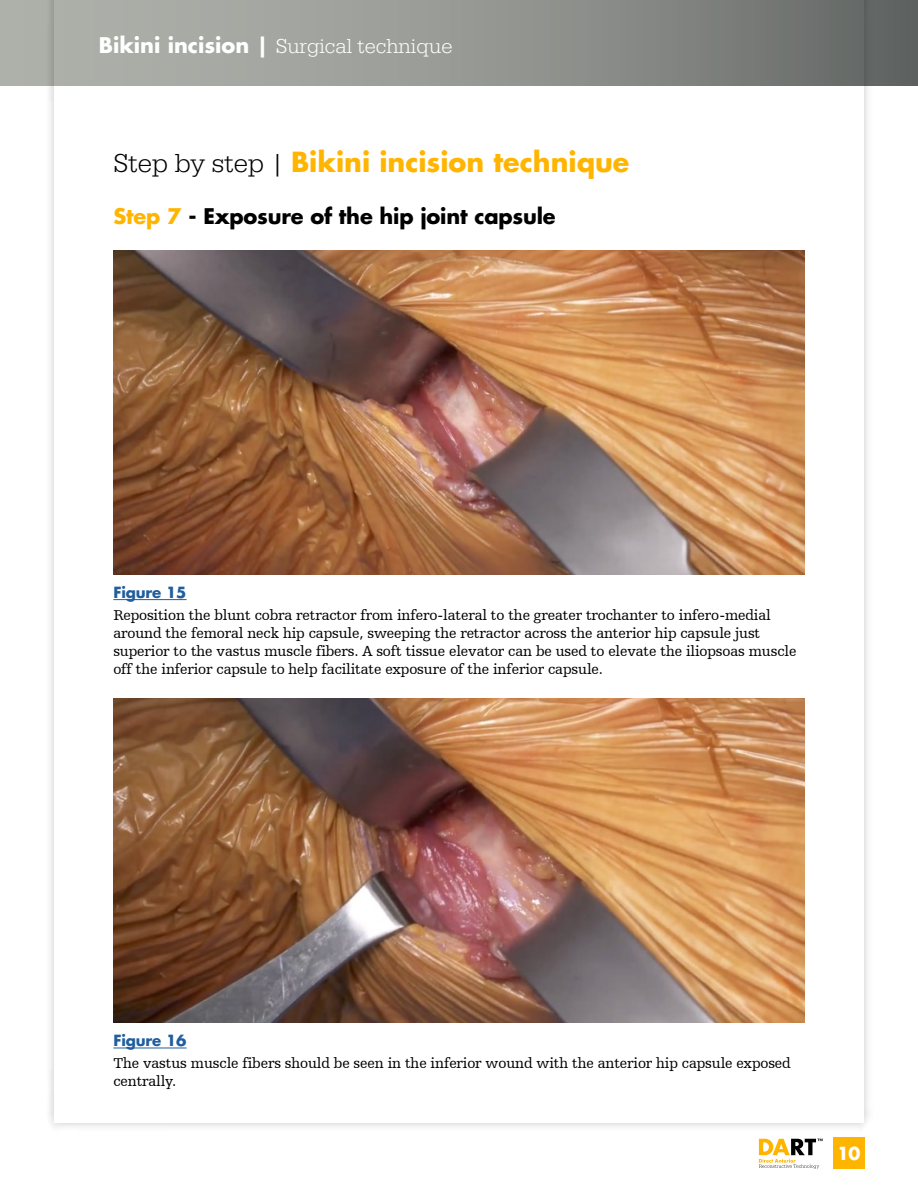
<style>
.page{position:relative;width:918px;height:1188px;background:#fff}
.page>*{position:absolute;margin:0;border:0;box-sizing:border-box;transform-origin:0 0}
.t1{font:700 27px "Futura Std";color:#ffb500}
.t2{font:700 21px "Futura Std";letter-spacing:-.01em;color:#000}
.t3{font:300 21px "Egyptienne URW";color:#fff}
.t4{font:700 17.55px "Futura";color:#fff}
.t5{font:15px/18px "Humanist Slabserif 712 BT";letter-spacing:-.01em;color:#000}
.t6{font:700 15px "Futura Std";letter-spacing:-.01em;color:#215e9e}
.s1{font-family:"Futura For Stryker";font-weight:700}
.s2{font-family:"Egyptienne URW";font-weight:300;color:#000}
.s3{color:#ffb500}
</style>
<div class="page">
<div style="left:45px;top:0;width:828px;height:1132px;background:#000;opacity:.2"></div>
<div style="left:54px;top:0;width:810px;height:1123px;background:#fff"></div>
<div style="left:833px;top:1137px;width:32px;height:32px;background:#ffb500"></div>
<div style="left:0;top:0;width:918px;height:85px;background:linear-gradient(to right,#b9bbb4,#696d6a)"></div>
<svg style="left:759px;top:1139px;width:64px;height:30px"></svg>
<hr style="left:113px;top:599px;width:74px;height:1px;background:#215e9e">
<hr style="left:113px;top:1048px;width:74px;height:1px;background:#215e9e">
<img style="left:113px;top:250px;width:692px;height:324px">
<img style="left:113px;top:699px;width:692px;height:324px">
<h2 class="t3" style="left:99px;top:34px;width:355px"><span class="s1">Bikini incision |</span> Surgical technique</h2>
<h1 class="t1" style="left:113px;top:144px;width:517px"><span class="s2">Step by step |</span> Bikini incision technique</h1>
<h2 class="t2" style="left:113px;top:202px;width:444px"><span class="s3">Step 7</span> - Exposure of the hip joint capsule</h2>
<p class="t6" style="left:113px;top:583px;width:75px">Figure 15</p>
<p class="t5" style="left:113px;top:605px;width:685px">Reposition the blunt cobra retractor from infero-lateral to the greater trochanter to infero-medial around the femoral neck hip capsule, sweeping the retractor across the anterior hip capsule just superior to the vastus muscle fibers. A soft tissue elevator can be used to elevate the iliopsoas muscle off the inferior capsule to help facilitate exposure of the inferior capsule.</p>
<p class="t6" style="left:113px;top:1031px;width:75px">Figure 16</p>
<p class="t5" style="left:113px;top:1054px;width:679px">The vastus muscle fibers should be seen in the inferior wound with the anterior hip capsule exposed centrally.</p>
<p class="t4" style="left:837px;top:1141px;width:25px">10</p>
</div>
